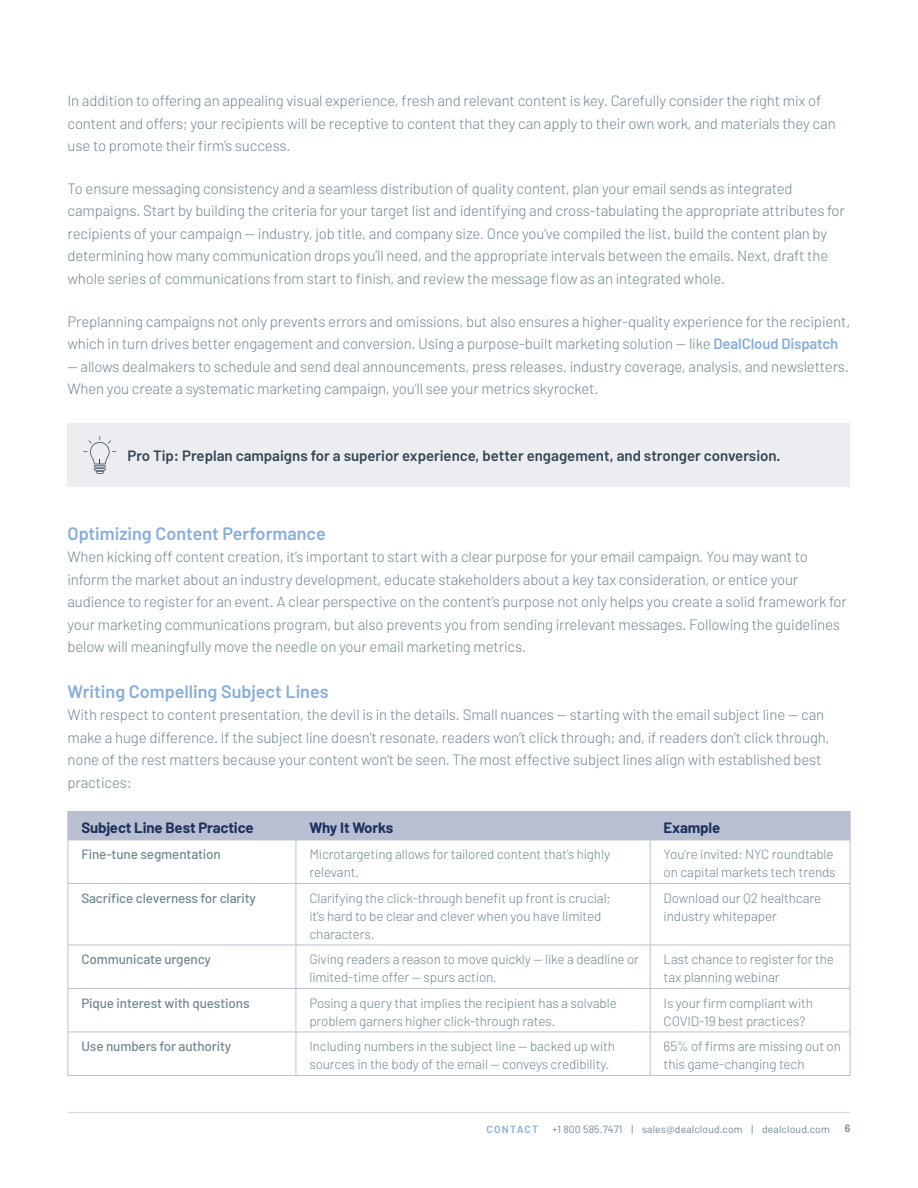
<style>
.page{position:relative;width:918px;height:1188px;background:#fff}
.page>*{position:absolute;margin:0;border:0;box-sizing:border-box;transform-origin:0 0}
.t1{font:600 18px "Barlow";color:#88addc}
.t2{font:300 15px/22.5px "Barlow";letter-spacing:-.01em;color:#6e878f}
.t3{font:600 15px "Barlow";color:#334553}
.t4{font:700 15px "Barlow";letter-spacing:-.01em;color:#1c305d}
.t5{font:300 13.5px/18px "Barlow";letter-spacing:-.01em;color:#6e878f}
.t6{font:500 13.5px "Barlow";letter-spacing:-.01em;color:#6e878f}
.t7{font:10.5px "Barlow";letter-spacing:.01em;color:#6e878f}
.t8{font:600 10.5px "Barlow";color:#6e878f}
.s1{font-weight:600;color:#87addb}
</style>
<div class="page">
<hr style="left:68px;top:1112px;width:782px;height:1px;background:#d1d9de">
<div style="left:68px;top:423px;width:782px;height:63px;background:#ebedf0"></div>
<svg style="left:83px;top:436px;width:33px;height:38px"></svg>
<hr style="left:68px;top:840px;width:1px;height:43px;background:#b8bfd1">
<hr style="left:296px;top:840px;width:1px;height:43px;background:#b8bfd1">
<hr style="left:650px;top:840px;width:1px;height:43px;background:#b8bfd1">
<hr style="left:850px;top:840px;width:1px;height:43px;background:#b8bfd1">
<hr style="left:68px;top:883px;width:228px;height:1px;background:#b8bfd1">
<hr style="left:68px;top:884px;width:1px;height:61px;background:#b8bfd1">
<hr style="left:296px;top:883px;width:354px;height:1px;background:#b8bfd1">
<hr style="left:296px;top:884px;width:1px;height:61px;background:#b8bfd1">
<hr style="left:650px;top:883px;width:200px;height:1px;background:#b8bfd1">
<hr style="left:650px;top:884px;width:1px;height:61px;background:#b8bfd1">
<hr style="left:850px;top:884px;width:1px;height:61px;background:#b8bfd1">
<hr style="left:68px;top:945px;width:228px;height:1px;background:#b8bfd1">
<hr style="left:68px;top:945px;width:1px;height:43px;background:#b8bfd1">
<hr style="left:296px;top:945px;width:354px;height:1px;background:#b8bfd1">
<hr style="left:296px;top:945px;width:1px;height:43px;background:#b8bfd1">
<hr style="left:650px;top:945px;width:200px;height:1px;background:#b8bfd1">
<hr style="left:650px;top:945px;width:1px;height:43px;background:#b8bfd1">
<hr style="left:850px;top:945px;width:1px;height:43px;background:#b8bfd1">
<hr style="left:68px;top:988px;width:228px;height:1px;background:#b8bfd1">
<hr style="left:68px;top:989px;width:1px;height:43px;background:#b8bfd1">
<hr style="left:296px;top:988px;width:354px;height:1px;background:#b8bfd1">
<hr style="left:296px;top:989px;width:1px;height:43px;background:#b8bfd1">
<hr style="left:650px;top:988px;width:200px;height:1px;background:#b8bfd1">
<hr style="left:650px;top:989px;width:1px;height:43px;background:#b8bfd1">
<hr style="left:850px;top:989px;width:1px;height:43px;background:#b8bfd1">
<hr style="left:68px;top:1032px;width:228px;height:1px;background:#b8bfd1">
<hr style="left:68px;top:1032px;width:1px;height:43px;background:#b8bfd1">
<hr style="left:296px;top:1032px;width:354px;height:1px;background:#b8bfd1">
<hr style="left:296px;top:1032px;width:1px;height:43px;background:#b8bfd1">
<hr style="left:650px;top:1032px;width:200px;height:1px;background:#b8bfd1">
<hr style="left:650px;top:1032px;width:1px;height:43px;background:#b8bfd1">
<hr style="left:850px;top:1032px;width:1px;height:43px;background:#b8bfd1">
<hr style="left:68px;top:1075px;width:228px;height:1px;background:#b8bfd1">
<hr style="left:296px;top:1075px;width:354px;height:1px;background:#b8bfd1">
<hr style="left:650px;top:1075px;width:200px;height:1px;background:#b8bfd1">
<div style="left:68px;top:811px;width:783px;height:29px;background:#b8bfd1"></div>
<hr style="left:68px;top:840px;width:228px;height:1px;background:#b8bfd1">
<hr style="left:296px;top:840px;width:354px;height:1px;background:#b8bfd1">
<hr style="left:650px;top:840px;width:200px;height:1px;background:#b8bfd1">
<p class="t2" style="left:68px;top:89px;width:770px">In addition to offering an appealing visual experience, fresh and relevant content is key. Carefully consider the right mix of content and offers; your recipients will be receptive to content that they can apply to their own work, and materials they can use to promote their firm’s success.</p>
<p class="t2" style="left:68px;top:177px;width:779px">To ensure messaging consistency and a seamless distribution of quality content, plan your email sends as integrated campaigns. Start by building the criteria for your target list and identifying and cross-tabulating the appropriate attributes for recipients of your campaign — industry, job title, and company size. Once you’ve compiled the list, build the content plan by determining how many communication drops you’ll need, and the appropriate intervals between the emails. Next, draft the whole series of communications from start to finish, and review the message flow as an integrated whole.</p>
<p class="t2" style="left:68px;top:310px;width:784px">Preplanning campaigns not only prevents errors and omissions, but also ensures a higher-quality experience for the recipient, which in turn drives better engagement and conversion. Using a purpose-built marketing solution — like <span class="s1">DealCloud Dispatch</span></p>
<p class="t2" style="left:68px;top:355px;width:783px">— allows dealmakers to schedule and send deal announcements, press releases, industry coverage, analysis, and newsletters.<br>When you create a systematic marketing campaign, you’ll see your metrics skyrocket.</p>
<p class="t3" style="left:127px;top:447px;width:655px">Pro Tip: Preplan campaigns for a superior experience, better engagement, and stronger conversion.</p>
<p class="t1" style="left:68px;top:522px;width:260px">Optimizing Content Performance</p>
<p class="t2" style="left:68px;top:545px;width:781px">When kicking off content creation, it’s important to start with a clear purpose for your email campaign. You may want to inform the market about an industry development, educate stakeholders about a key tax consideration, or entice your audience to register for an event. A clear perspective on the content’s purpose not only helps you create a solid framework for your marketing communications program, but also prevents you from sending irrelevant messages. Following the guidelines below will meaningfully move the needle on your email marketing metrics.</p>
<p class="t1" style="left:68px;top:680px;width:263px">Writing Compelling Subject Lines</p>
<p class="t2" style="left:68px;top:703px;width:763px">With respect to content presentation, the devil is in the details. Small nuances — starting with the email subject line — can make a huge difference. If the subject line doesn’t resonate, readers won’t click through; and, if readers don’t click through, none of the rest matters because your content won’t be seen. The most effective subject lines align with established best practices:</p>
<p class="t4" style="left:81px;top:818px;width:174px">Subject Line Best Practice</p>
<p class="t4" style="left:309px;top:818px;width:85px">Why It Works</p>
<p class="t4" style="left:664px;top:818px;width:58px">Example</p>
<p class="t6" style="left:81px;top:846px;width:141px">Fine-tune segmentation</p>
<p class="t5" style="left:309px;top:845px;width:302px">Microtargeting allows for tailored content that’s highly relevant.</p>
<p class="t5" style="left:664px;top:845px;width:174px">You’re invited: NYC roundtable on capital markets tech trends</p>
<p class="t6" style="left:81px;top:890px;width:176px">Sacrifice cleverness for clarity</p>
<p class="t5" style="left:309px;top:889px;width:303px">Clarifying the click-through benefit up front is crucial; it’s hard to be clear and clever when you have limited characters.</p>
<p class="t5" style="left:664px;top:889px;width:159px">Download our Q2 healthcare industry whitepaper</p>
<p class="t6" style="left:81px;top:951px;width:131px">Communicate urgency</p>
<p class="t5" style="left:309px;top:950px;width:331px">Giving readers a reason to move quickly — like a deadline or limited-time offer — spurs action.</p>
<p class="t5" style="left:664px;top:950px;width:172px">Last chance to register for the tax planning webinar</p>
<p class="t6" style="left:81px;top:995px;width:170px">Pique interest with questions</p>
<p class="t5" style="left:309px;top:994px;width:309px">Posing a query that implies the recipient has a solvable problem garners higher click-through rates.</p>
<p class="t5" style="left:664px;top:994px;width:151px">Is your firm compliant with<br>COVID-19 best practices?</p>
<p class="t6" style="left:81px;top:1038px;width:152px">Use numbers for authority</p>
<p class="t5" style="left:309px;top:1037px;width:307px">Including numbers in the subject line — backed up with sources in the body of the email — conveys credibility.</p>
<p class="t5" style="left:664px;top:1037px;width:179px">65% of firms are missing out on this game-changing tech</p>
<p class="t7" style="left:486px;top:1122px;width:345px"><span class="s1">CONTACT</span> +1 800 585.7471 | sales@dealcloud.com | dealcloud.com</p>
<p class="t8" style="left:845px;top:1121px;width:7px">6</p>
</div>
